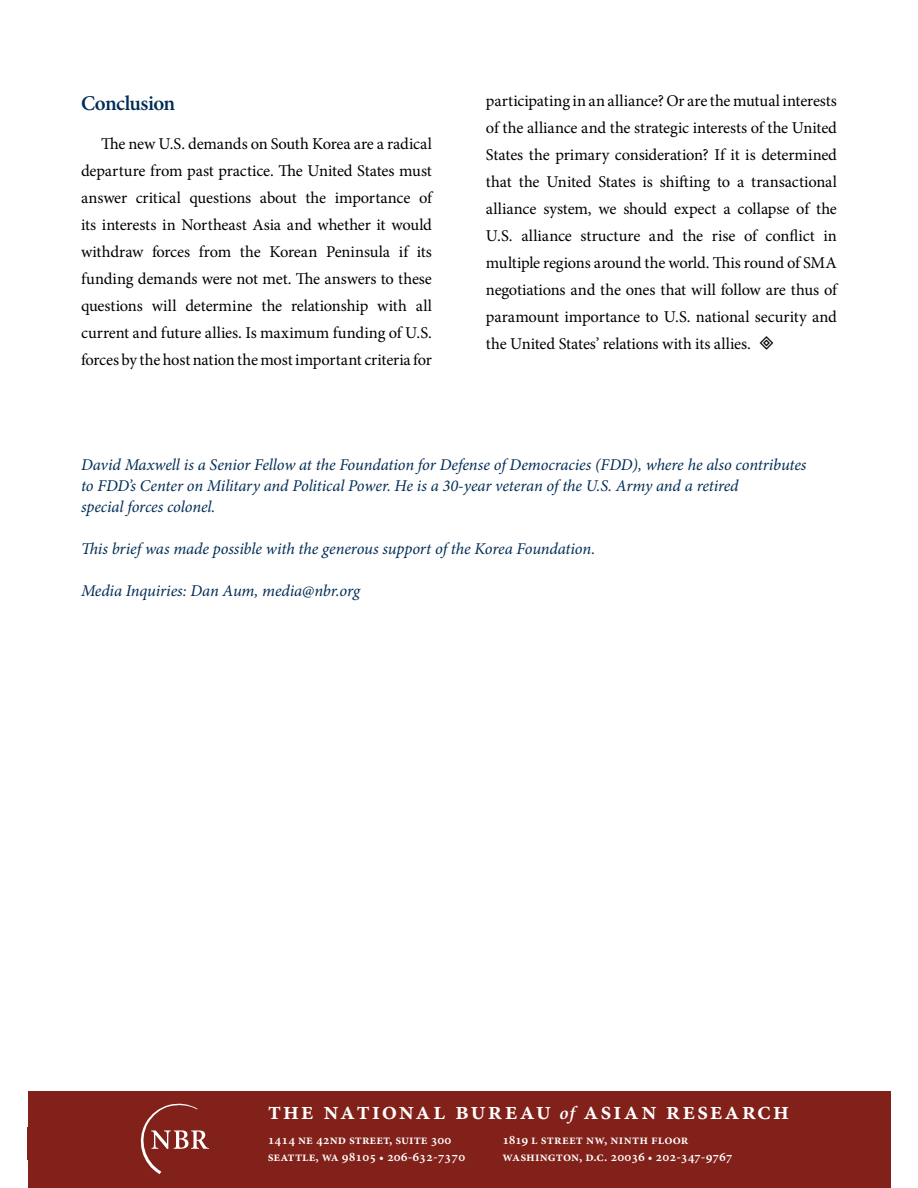
<style>
.page{position:relative;width:918px;height:1188px;background:#fff}
.page>*{position:absolute;margin:0;border:0;box-sizing:border-box;transform-origin:0 0}
.t1{font:600 25.5px "Minion Pro";letter-spacing:.065em;color:#fff}
.t2{font:21.75px "Minion Semibold SC";color:#fff}
.t3{font:600 21px "Minion Pro";color:#002d56}
.t4{font:16.5px/27px "Minion Pro";letter-spacing:-.01em;color:#000;text-align:justify}
.t5{font:italic 16.5px/21px "Minion Pro";letter-spacing:-.01em;color:#002d56}
.t6{font:600 13.5px/16.2px "Minion Pro";color:#fff}
.s1{font-style:italic;font-size:18.75px}
.s2{font-size:12px}
</style>
<div class="page">
<div style="left:28px;top:1092px;width:863px;height:96px;background:#82211a"></div>
<svg style="left:140px;top:1103px;width:69px;height:71px"></svg>
<p class="t3" style="left:81px;top:91px;width:96px">Conclusion</p>
<p class="t4" style="left:81px;top:130px;width:353px;text-indent:20px">The new U.S. demands on South Korea are a radical departure from past practice. The United States must answer critical questions about the importance of its interests in Northeast Asia and whether it would withdraw forces from the Korean Peninsula if its funding demands were not met. The answers to these questions will determine the relationship with all current and future allies. Is maximum funding of U.S. forces by the host nation the most important criteria for</p>
<p class="t4" style="left:486px;top:88px;width:353px">participating in an alliance? Or are the mutual interests of the alliance and the strategic interests of the United States the primary consideration? If it is determined that the United States is shifting to a transactional alliance system, we should expect a collapse of the U.S. alliance structure and the rise of conflict in multiple regions around the world. This round of SMA negotiations and the ones that will follow are thus of paramount importance to U.S. national security and the United States’ relations with its allies.</p>
<p class="t5" style="left:81px;top:454px;width:727px">David Maxwell is a Senior Fellow at the Foundation for Defense of Democracies (FDD), where he also contributes to FDD’s Center on Military and Political Power. He is a 30-year veteran of the U.S. Army and a retired<br>special forces colonel.</p>
<p class="t5" style="left:81px;top:538px;width:516px">This brief was made possible with the generous support of the Korea Foundation.</p>
<p class="t5" style="left:81px;top:580px;width:281px">Media Inquiries: Dan Aum, media@nbr.org</p>
<h1 class="t1" style="left:268px;top:1096px;width:523px">the national bureau <span class="s1">of</span> asian research</h1>
<p class="t6" style="left:502px;top:1133px;width:232px">1819 l street nw, ninth floor washington, d.c. 20036 <span class="s2">•</span> 202-347-9767</p>
<p class="t6" style="left:268px;top:1133px;width:199px">1414 ne 42nd street, suite 300 seattle, wa 98105 <span class="s2">•</span> 206-632-7370</p>
<h2 class="t2" style="left:187px;top:1131px;width:551px">the national bureau of asian research • november 2019</h2>
</div>
